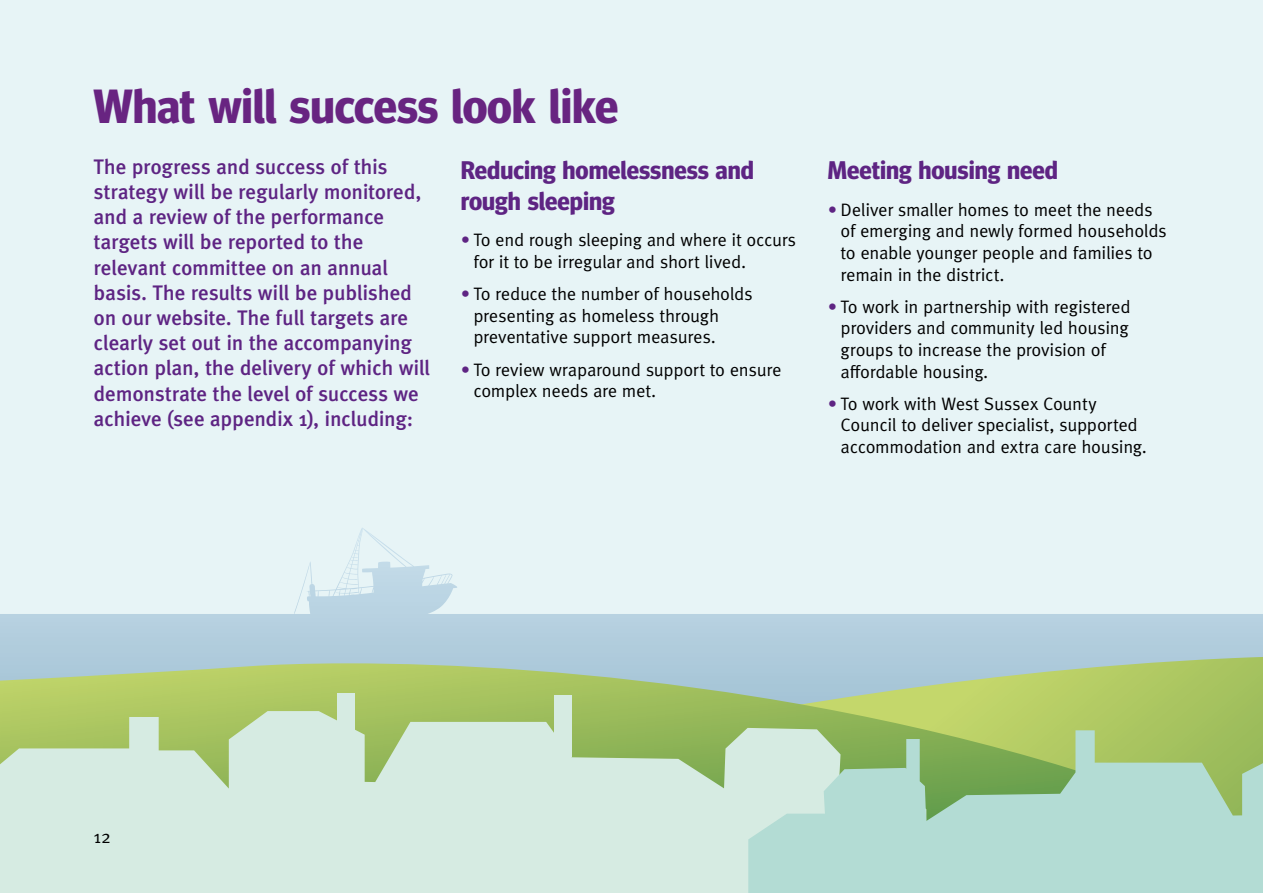
<style>
.page{position:relative;width:1263px;height:893px;background:#e7f4f6}
.page>*{position:absolute;margin:0;border:0;box-sizing:border-box;transform-origin:0 0}
.Heading_2{font:700 48px "Meta Headline Pro";letter-spacing:-.005em;color:#682481}
.Heading_3{font:700 25.5px/30.6px "Meta Headline Pro";color:#5e2483}
.Intro{font:500 21px/25.2px "Meta Pro";letter-spacing:-.015em;color:#5e2483}
.t1{font:18px/21.6px "Meta Pro Norm";letter-spacing:-.02em;color:#000}
.s1{color:#5e2483}
</style>
<div class="page">
<svg style="left:0;top:528px;width:1263px;height:129px"></svg>
<div style="left:0;top:657px;width:1263px;height:6px;background:#aecadb"></div>
<svg style="left:0;top:663px;width:1263px;height:67px;background:#aec97e"></svg>
<svg style="left:0;top:711px;width:926px;height:182px;background:#cbe2c9"></svg>
<svg style="left:748px;top:730px;width:515px;height:163px;background:#add4b7"></svg>
<div style="left:337px;top:693px;width:17px;height:46px;background:#d6ebe2"></div>
<div style="left:554px;top:695px;width:18px;height:62px;background:#d6ebe2"></div>
<h2 class="Heading_2" style="left:94px;top:69px;width:526px">What will success look like</h2>
<p class="Intro" style="left:94px;top:153px;width:338px">The progress and success of this strategy will be regularly monitored, and a review of the performance targets will be reported to the relevant committee on an annual basis. The results will be published on our website. The full targets are clearly set out in the accompanying action plan, the delivery of which will demonstrate the level of success we achieve (see appendix 1), including:</p>
<h3 class="Heading_3" style="left:461px;top:153px;width:295px">Reducing homelessness and rough sleeping</h3>
<p class="t1" style="left:473px;top:228px;width:324px;text-indent:-13px"><span class="s1">•</span> To end rough sleeping and where it occurs for it to be irregular and short lived.</p>
<p class="t1" style="left:473px;top:282px;width:281px;text-indent:-13px"><span class="s1">•</span> To reduce the number of households presenting as homeless through preventative support measures.</p>
<p class="t1" style="left:473px;top:357px;width:309px;text-indent:-13px"><span class="s1">•</span> To review wraparound support to ensure complex needs are met.</p>
<h3 class="Heading_3" style="left:828px;top:153px;width:232px">Meeting housing need</h3>
<p class="t1" style="left:840px;top:198px;width:328px;text-indent:-13px"><span class="s1">•</span> Deliver smaller homes to meet the needs of emerging and newly formed households to enable younger people and families to remain in the district.</p>
<p class="t1" style="left:840px;top:295px;width:292px;text-indent:-13px"><span class="s1">•</span> To work in partnership with registered providers and community led housing groups to increase the provision of affordable housing.</p>
<p class="t1" style="left:840px;top:392px;width:308px;text-indent:-13px"><span class="s1">•</span> To work with West Sussex County<br>Council to deliver specialist, supported accommodation and extra care housing.</p>
<p class="t1" style="left:94px;top:825px;width:19px">12</p>
</div>
